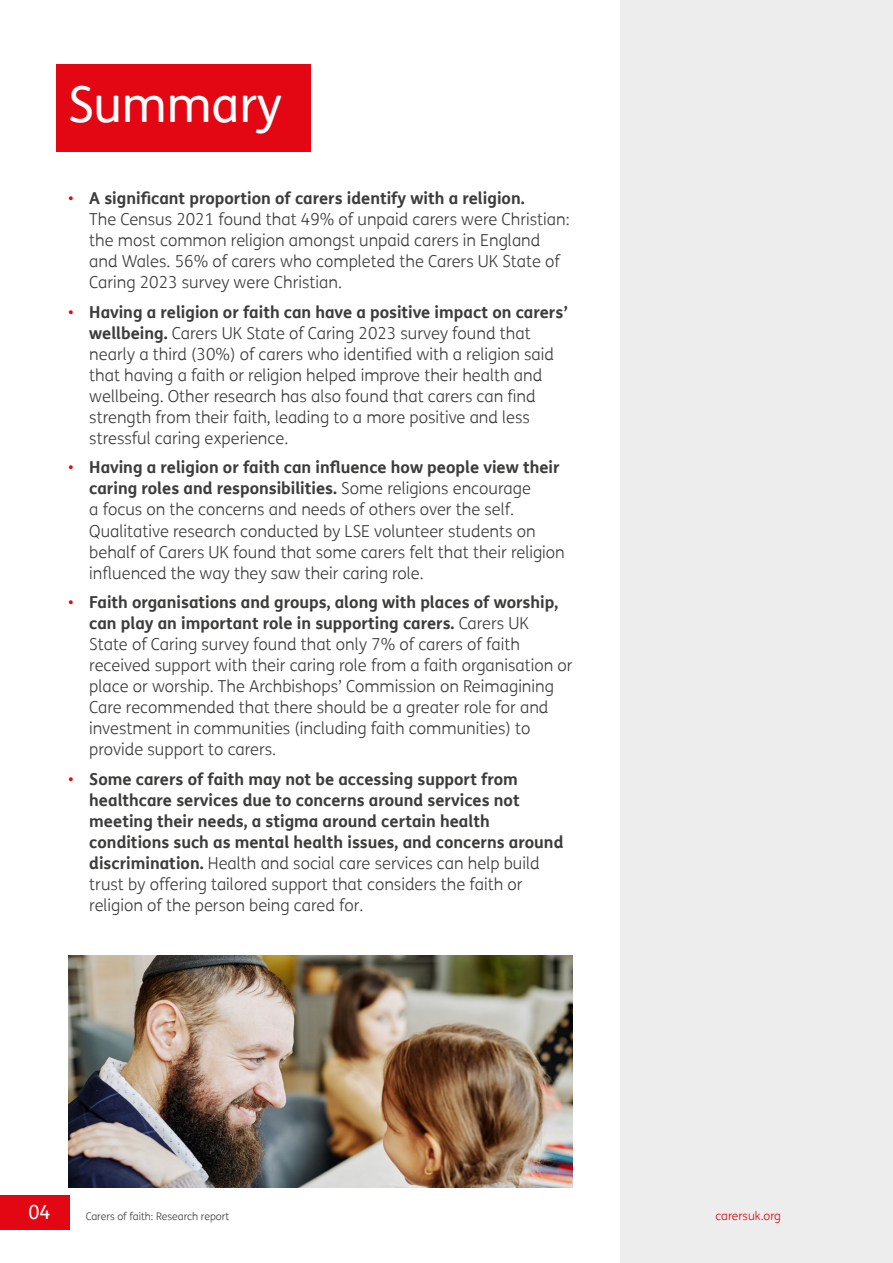
<style>
.page{position:relative;width:893px;height:1263px;background:#fff}
.page>*{position:absolute;margin:0;border:0;box-sizing:border-box;transform-origin:0 0}
.H2_-Section_header{font:49.5px "FS Me";letter-spacing:-.005em;color:#fff}
.t1{font:19.5px "FS Me";color:#fff}
.t2{font:300 16.5px/21px "FS Me";color:#3c3c3b}
.t3{font:700 16.5px/21px "FS Me";color:#3c3c3b}
.t4{font:300 12px "FS Me";color:#e30613}
.t5{font:300 10.5px "FS Me";color:#3c3c3b}
.s1{color:#e30613}
.s2{font-weight:700}
.s3{font-weight:300;color:#e30613}
.s4{font-weight:300}
</style>
<div class="page">
<div style="left:621px;top:0;width:272px;height:1263px;background:#ededed"></div>
<div style="left:56px;top:64px;width:254px;height:88px;background:#e30613"></div>
<img style="left:69px;top:956px;width:503px;height:231px">
<div style="left:0;top:1195px;width:70px;height:34px;background:#e30613"></div>
<h2 class="H2_-Section_header" style="left:68px;top:71px;width:215px">Summary</h2>
<p class="t2" style="left:89px;top:188px;width:482px;text-indent:-21px"><span class="s1">•</span> <span class="s2">A significant proportion of carers identify with a religion.<br></span>The Census 2021 found that 49% of unpaid carers were Christian: the most common religion amongst unpaid carers in England and Wales. 56% of carers who completed the Carers UK State of Caring 2023 survey were Christian.</p>
<p class="t2" style="left:89px;top:301px;width:480px;text-indent:-21px"><span class="s1">•</span> <span class="s2">Having a religion or faith can have a positive impact on carers’ wellbeing.</span> Carers UK State of Caring 2023 survey found that nearly a third (30%) of carers who identified with a religion said that having a faith or religion helped improve their health and wellbeing. Other research has also found that carers can find strength from their faith, leading to a more positive and less stressful caring experience.</p>
<p class="t2" style="left:89px;top:457px;width:477px;text-indent:-21px"><span class="s1">•</span> <span class="s2">Having a religion or faith can influence how people view their caring roles and responsibilities.</span> Some religions encourage<br>a focus on the concerns and needs of others over the self.<br>Qualitative research conducted by LSE volunteer students on behalf of Carers UK found that some carers felt that their religion influenced the way they saw their caring role.</p>
<p class="t2" style="left:89px;top:591px;width:485px;text-indent:-21px"><span class="s1">•</span> <span class="s2">Faith organisations and groups, along with places of worship, can play an important role in supporting carers.</span> Carers UK<br>State of Caring survey found that only 7% of carers of faith received support with their caring role from a faith organisation or place or worship. The Archbishops’ Commission on Reimagining Care recommended that there should be a greater role for and investment in communities (including faith communities) to provide support to carers.</p>
<p class="t3" style="left:89px;top:767px;width:476px;text-indent:-21px"><span class="s3">•</span> Some carers of faith may not be accessing support from healthcare services due to concerns around services not meeting their needs, a stigma around certain health conditions such as mental health issues, and concerns around discrimination. <span class="s4">Health and social care services can help build trust by offering tailored support that considers the faith or religion of the person being cared for.</span></p>
<p class="t1" style="left:28px;top:1199px;width:24px">04</p>
<p class="t5" style="left:86px;top:1209px;width:145px">Carers of faith: Research report</p>
<p class="t4" style="left:715px;top:1207px;width:67px">carersuk.org</p>
</div>
